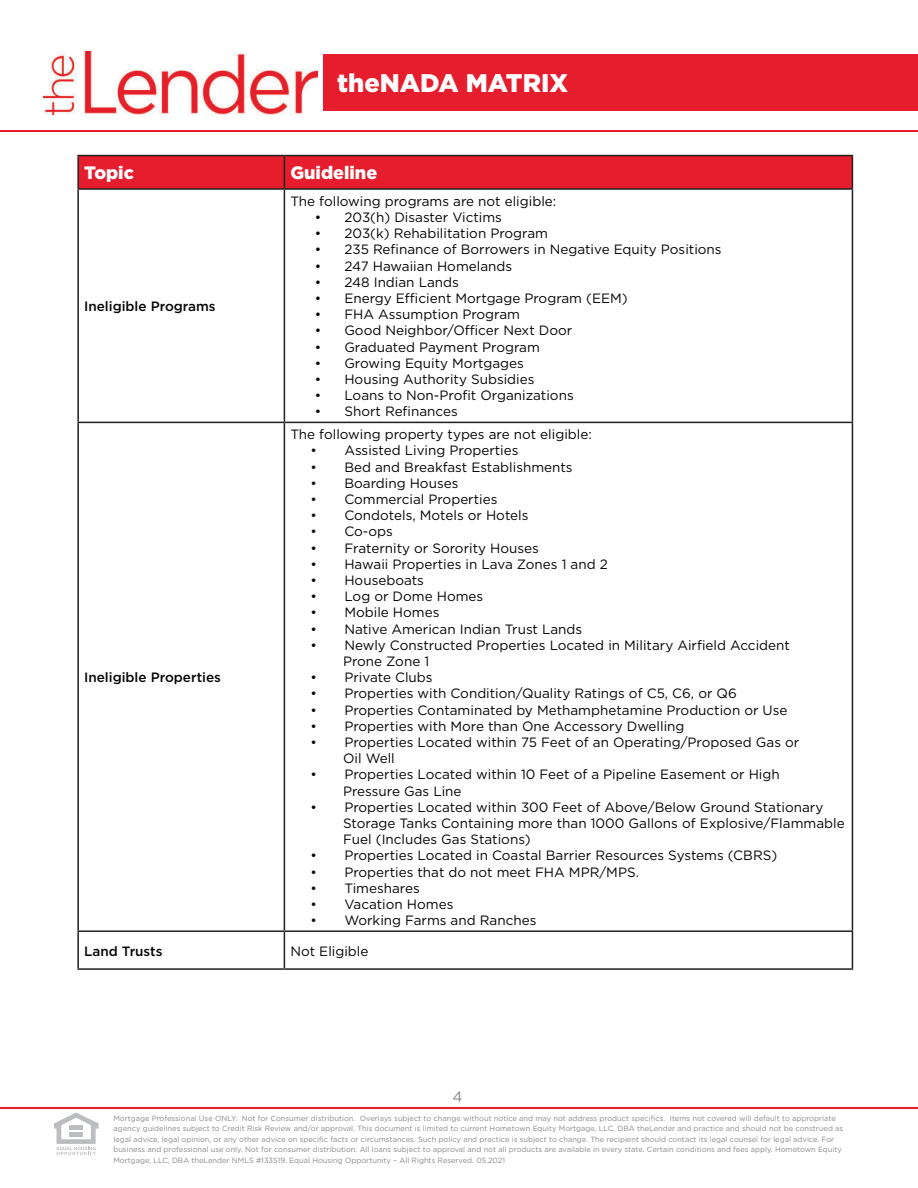
<style>
.page{position:relative;width:918px;height:1188px;background:#fff}
.page>*{position:absolute;margin:0;border:0;box-sizing:border-box;transform-origin:0 0}
.t1{font:900 25.5px "Gotham";color:#fff}
.t2{font:900 18px "Gotham";color:#fff}
.t3{font:15px "Gotham";color:#87898c}
.t4{font:13.5px/16.2px "Gotham";color:#040503}
.t5{font:500 13.5px "Gotham";color:#040503}
.t6{font:7.5px/10.5px "Gotham";color:#87898c}
</style>
<div class="page">
<div style="left:323px;top:55px;width:594px;height:56px;background:#e61d2d"></div>
<svg style="left:54px;top:1113px;width:45px;height:42px"></svg>
<div style="left:69px;top:1125px;width:14px;height:5px;background:#bcbdc0"></div>
<div style="left:69px;top:1132px;width:14px;height:5px;background:#bcbdc0"></div>
<hr style="left:0;top:1107px;width:918px;height:2px;background:#e61d2d">
<hr style="left:0;top:130px;width:918px;height:2px;background:#e61d2d">
<div style="left:79px;top:156px;width:773px;height:32px;background:#e61d2d"></div>
<hr style="left:77px;top:155px;width:207px;height:1px;background:#231f20">
<hr style="left:77px;top:156px;width:2px;height:32px;background:#231f20">
<hr style="left:284px;top:155px;width:569px;height:1px;background:#231f20">
<hr style="left:284px;top:156px;width:1px;height:32px;background:#231f20">
<hr style="left:852px;top:156px;width:1px;height:32px;background:#231f20">
<hr style="left:77px;top:188px;width:207px;height:2px;background:#231f20">
<hr style="left:77px;top:190px;width:2px;height:232px;background:#231f20">
<hr style="left:284px;top:188px;width:569px;height:2px;background:#231f20">
<hr style="left:284px;top:190px;width:1px;height:232px;background:#231f20">
<hr style="left:852px;top:190px;width:1px;height:232px;background:#231f20">
<hr style="left:77px;top:422px;width:207px;height:1px;background:#231f20">
<hr style="left:77px;top:423px;width:2px;height:507px;background:#231f20">
<hr style="left:284px;top:422px;width:569px;height:1px;background:#231f20">
<hr style="left:284px;top:423px;width:1px;height:507px;background:#231f20">
<hr style="left:852px;top:423px;width:1px;height:507px;background:#231f20">
<hr style="left:77px;top:930px;width:207px;height:2px;background:#231f20">
<hr style="left:77px;top:932px;width:2px;height:36px;background:#231f20">
<hr style="left:284px;top:930px;width:569px;height:2px;background:#231f20">
<hr style="left:284px;top:932px;width:1px;height:36px;background:#231f20">
<hr style="left:852px;top:932px;width:1px;height:36px;background:#231f20">
<hr style="left:77px;top:968px;width:207px;height:2px;background:#231f20">
<hr style="left:284px;top:968px;width:569px;height:2px;background:#231f20">
<img style="left:43px;top:52px;width:275px;height:62px">
<h1 class="t1" style="left:337px;top:71px;width:232px">theNADA MATRIX</h1>
<h2 class="t2" style="left:84px;top:165px;width:51px">Topic</h2>
<h2 class="t2" style="left:290px;top:165px;width:88px">Guideline</h2>
<p class="t5" style="left:84px;top:300px;width:133px">Ineligible Programs</p>
<p class="t5" style="left:84px;top:671px;width:138px">Ineligible Properties</p>
<p class="t4" style="left:290px;top:194px;width:267px">The following programs are not eligible:</p>
<p class="t4" style="left:315px;top:210px;width:189px">• 203(h) Disaster Victims</p>
<p class="t4" style="left:315px;top:226px;width:235px">• 203(k) Rehabilitation Program</p>
<p class="t4" style="left:315px;top:242px;width:408px">• 235 Refinance of Borrowers in Negative Equity Positions</p>
<p class="t4" style="left:315px;top:258px;width:199px">• 247 Hawaiian Homelands</p>
<p class="t4" style="left:315px;top:275px;width:146px">• 248 Indian Lands</p>
<p class="t4" style="left:315px;top:291px;width:314px">• Energy Efficient Mortgage Program (EEM)</p>
<p class="t4" style="left:315px;top:307px;width:207px">• FHA Assumption Program</p>
<p class="t4" style="left:315px;top:323px;width:259px">• Good Neighbor/Officer Next Door</p>
<p class="t4" style="left:315px;top:339px;width:227px">• Graduated Payment Program</p>
<p class="t4" style="left:315px;top:356px;width:211px">• Growing Equity Mortgages</p>
<p class="t4" style="left:315px;top:372px;width:221px">• Housing Authority Subsidies</p>
<p class="t4" style="left:315px;top:388px;width:261px">• Loans to Non-Profit Organizations</p>
<p class="t4" style="left:315px;top:404px;width:145px">• Short Refinances</p>
<p class="t4" style="left:290px;top:427px;width:303px">The following property types are not eligible:</p>
<p class="t4" style="left:311px;top:443px;width:209px">• Assisted Living Properties</p>
<p class="t4" style="left:311px;top:459px;width:264px">• Bed and Breakfast Establishments</p>
<p class="t4" style="left:311px;top:476px;width:149px">• Boarding Houses</p>
<p class="t4" style="left:311px;top:492px;width:188px">• Commercial Properties</p>
<p class="t4" style="left:311px;top:508px;width:219px">• Condotels, Motels or Hotels</p>
<p class="t4" style="left:311px;top:524px;width:84px">• Co-ops</p>
<p class="t4" style="left:311px;top:540px;width:230px">• Fraternity or Sorority Houses</p>
<p class="t4" style="left:311px;top:557px;width:299px">• Hawaii Properties in Lava Zones 1 and 2</p>
<p class="t4" style="left:311px;top:573px;width:115px">• Houseboats</p>
<p class="t4" style="left:311px;top:589px;width:174px">• Log or Dome Homes</p>
<p class="t4" style="left:311px;top:605px;width:130px">• Mobile Homes</p>
<p class="t4" style="left:311px;top:621px;width:273px">• Native American Indian Trust Lands</p>
<p class="t4" style="left:343px;top:638px;width:448px;text-indent:-32px">• Newly Constructed Properties Located in Military Airfield Accident<br>Prone Zone 1</p>
<p class="t4" style="left:311px;top:670px;width:123px">• Private Clubs</p>
<p class="t4" style="left:311px;top:686px;width:428px">• Properties with Condition/Quality Ratings of C5, C6, or Q6</p>
<p class="t4" style="left:311px;top:702px;width:478px">• Properties Contaminated by Methamphetamine Production or Use</p>
<p class="t4" style="left:311px;top:719px;width:375px">• Properties with More than One Accessory Dwelling</p>
<p class="t4" style="left:343px;top:735px;width:458px;text-indent:-32px">• Properties Located within 75 Feet of an Operating/Proposed Gas or<br>Oil Well</p>
<p class="t4" style="left:343px;top:767px;width:438px;text-indent:-32px">• Properties Located within 10 Feet of a Pipeline Easement or High<br>Pressure Gas Line</p>
<p class="t4" style="left:343px;top:800px;width:503px;text-indent:-32px">• Properties Located within 300 Feet of Above/Below Ground Stationary<br>Storage Tanks Containing more than 1000 Gallons of Explosive/Flammable<br>Fuel (Includes Gas Stations)</p>
<p class="t4" style="left:311px;top:848px;width:468px">• Properties Located in Coastal Barrier Resources Systems (CBRS)</p>
<p class="t4" style="left:311px;top:864px;width:330px">• Properties that do not meet FHA MPR/MPS.</p>
<p class="t4" style="left:311px;top:881px;width:111px">• Timeshares</p>
<p class="t4" style="left:311px;top:897px;width:144px">• Vacation Homes</p>
<p class="t4" style="left:311px;top:913px;width:227px">• Working Farms and Ranches</p>
<p class="t5" style="left:84px;top:945px;width:80px">Land Trusts</p>
<p class="t4" style="left:290px;top:943px;width:80px">Not Eligible</p>
<p class="t3" style="left:452px;top:1090px;width:12px">4</p>
<p class="t6" style="left:113px;top:1113px;width:731px">Mortgage Professional Use ONLY. Not for Consumer distribution. Overlays subject to change without notice and may not address product specifics. Items not covered will default to appropriate agency guidelines subject to Credit Risk Review and/or approval. This document is limited to current Hometown Equity Mortgage, LLC, DBA theLender and practice and should not be construed as legal advice, legal opinion, or any other advice on specific facts or circumstances. Such policy and practice is subject to change. The recipient should contact its legal counsel for legal advice. For business and professional use only. Not for consumer distribution. All loans subject to approval and not all products are available in every state. Certain conditions and fees apply. Hometown Equity Mortgage, LLC, DBA theLender NMLS #133519. Equal Housing Opportunity – All Rights Reserved. 05.2021</p>
</div>
